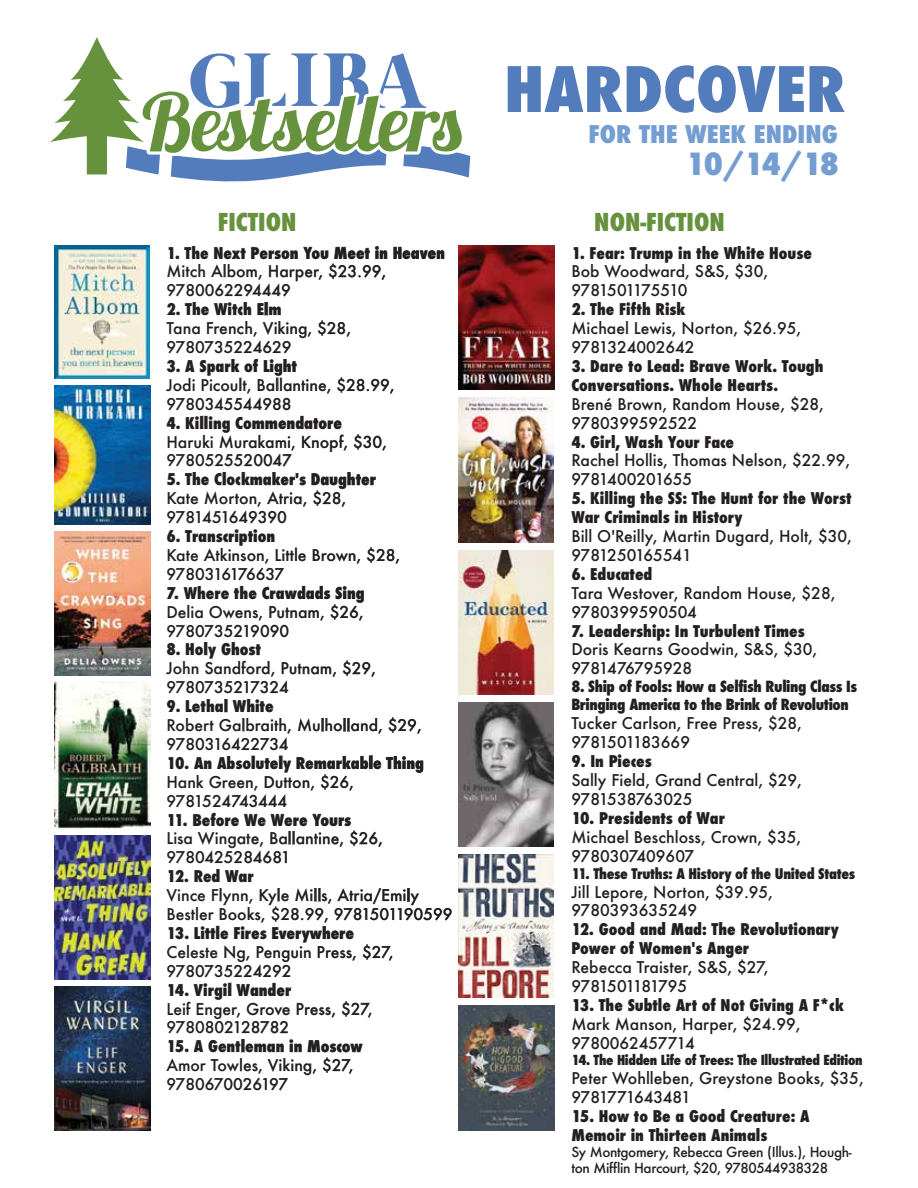
<style>
.page{position:relative;width:918px;height:1188px;background:#fff}
.page>*{position:absolute;margin:0;border:0;box-sizing:border-box;transform-origin:0 0}
.t1{font:800 condensed 60.9px "Futura";color:#537cbd;scale:1.08 1}
.t2{font:800 condensed 29.7px "Futura";color:#749dd2;scale:1.08 1}
.t3{font:800 condensed 24px "Futura";color:#67923d}
.t4{font:800 condensed 23.7px "Futura";color:#749dd2;scale:1.08 1}
.t5{font:500 15.75px/18.9px "Futura";color:#231f20}
.t6{font:800 condensed 15.75px/18.9px "Futura";color:#231f20}
.t7{font:800 condensed 15px/18px "Futura";letter-spacing:-.025em;color:#231f20}
.t8{font:800 condensed 14.25px "Futura";letter-spacing:-.025em;color:#231f20}
.t9{font:500 13.5px/16.2px "Futura";letter-spacing:-.025em;color:#231f20}
.t10{font:800 condensed 13.5px "Futura";letter-spacing:-.025em;color:#231f20}
</style>
<div class="page">
<svg style="left:394px;top:247px;width:50px;height:12px"></svg>
<svg style="left:177px;top:246px;width:210px;height:69px"></svg>
<svg style="left:318px;top:321px;width:32px;height:16px"></svg>
<svg style="left:177px;top:321px;width:134px;height:32px"></svg>
<svg style="left:337px;top:377px;width:57px;height:17px"></svg>
<svg style="left:177px;top:359px;width:153px;height:51px"></svg>
<svg style="left:177px;top:416px;width:222px;height:164px"></svg>
<svg style="left:177px;top:586px;width:198px;height:126px"></svg>
<svg style="left:298px;top:718px;width:84px;height:16px"></svg>
<svg style="left:389px;top:718px;width:32px;height:16px"></svg>
<svg style="left:177px;top:718px;width:114px;height:32px"></svg>
<svg style="left:177px;top:756px;width:246px;height:126px"></svg>
<svg style="left:177px;top:888px;width:275px;height:89px"></svg>
<svg style="left:177px;top:983px;width:195px;height:108px"></svg>
<img style="left:55px;top:682px;width:95px;height:147px">
<img style="left:459px;top:246px;width:95px;height:144px">
<img style="left:459px;top:398px;width:95px;height:144px">
<img style="left:459px;top:703px;width:95px;height:144px">
<img style="left:55px;top:246px;width:95px;height:133px">
<img style="left:55px;top:385px;width:95px;height:140px">
<img style="left:55px;top:836px;width:95px;height:144px">
<img style="left:55px;top:986px;width:95px;height:144px">
<img style="left:55px;top:531px;width:95px;height:144px">
<img style="left:459px;top:550px;width:95px;height:144px">
<img style="left:459px;top:855px;width:95px;height:143px">
<img style="left:459px;top:1006px;width:96px;height:124px">
<svg style="left:50px;top:37px;width:420px;height:145px"></svg>
<h1 class="t1" style="left:504px;top:48px;width:318px">HARDCOVER</h1>
<h2 class="t2" style="left:686px;top:144px;width:143px">10/14/18</h2>
<h3 class="t4" style="left:589px;top:118px;width:232px">FOR THE WEEK ENDING</h3>
<h3 class="t3" style="left:218px;top:206px;width:80px">FICTION</h3>
<h3 class="t3" style="left:594px;top:206px;width:132px">NON-FICTION</h3>
<p class="t6" style="left:166px;top:243px;width:280px">1. The Next Person You Meet in Heaven</p>
<p class="t5" style="left:166px;top:262px;width:222px">Mitch Albom, Harper, $23.99,<br>9780062294449</p>
<p class="t6" style="left:166px;top:300px;width:117px">2. The Witch Elm</p>
<p class="t5" style="left:166px;top:319px;width:186px">Tana French, Viking, $28,<br>9780735224629</p>
<p class="t6" style="left:166px;top:357px;width:132px">3. A Spark of Light</p>
<p class="t5" style="left:166px;top:375px;width:230px">Jodi Picoult, Ballantine, $28.99,<br>9780345544988</p>
<p class="t6" style="left:166px;top:413px;width:177px">4. Killing Commendatore</p>
<p class="t5" style="left:166px;top:432px;width:222px">Haruki Murakami, Knopf, $30,<br>9780525520047</p>
<p class="t6" style="left:166px;top:470px;width:211px">5. The Clockmaker's Daughter</p>
<p class="t5" style="left:166px;top:489px;width:182px">Kate Morton, Atria, $28,<br>9781451649390</p>
<p class="t6" style="left:166px;top:527px;width:110px">6. Transcription</p>
<p class="t5" style="left:166px;top:545px;width:235px">Kate Atkinson, Little Brown, $28,<br>9780316176637</p>
<p class="t6" style="left:166px;top:584px;width:200px">7. Where the Crawdads Sing</p>
<p class="t5" style="left:166px;top:602px;width:199px">Delia Owens, Putnam, $26,<br>9780735219090</p>
<p class="t6" style="left:166px;top:640px;width:96px">8. Holy Ghost</p>
<p class="t5" style="left:166px;top:659px;width:211px">John Sandford, Putnam, $29,<br>9780735217324</p>
<p class="t6" style="left:166px;top:697px;width:109px">9. Lethal White</p>
<p class="t5" style="left:166px;top:716px;width:257px">Robert Galbraith, Mulholland, $29,<br>9780316422734</p>
<p class="t6" style="left:166px;top:754px;width:259px">10. An Absolutely Remarkable Thing</p>
<p class="t5" style="left:166px;top:772px;width:189px">Hank Green, Dutton, $26,<br>9781524743444</p>
<p class="t6" style="left:166px;top:810px;width:186px">11. Before We Were Yours</p>
<p class="t5" style="left:166px;top:829px;width:218px">Lisa Wingate, Ballantine, $26,<br>9780425284681</p>
<p class="t6" style="left:166px;top:867px;width:89px">12. Red War</p>
<p class="t5" style="left:166px;top:886px;width:288px">Vince Flynn, Kyle Mills, Atria/Emily<br>Bestler Books, $28.99, 9781501190599</p>
<p class="t6" style="left:166px;top:924px;width:189px">13. Little Fires Everywhere</p>
<p class="t5" style="left:166px;top:942px;width:229px">Celeste Ng, Penguin Press, $27,<br>9780735224292</p>
<p class="t6" style="left:166px;top:980px;width:126px">14. Virgil Wander</p>
<p class="t5" style="left:166px;top:999px;width:208px">Leif Enger, Grove Press, $27,<br>9780802128782</p>
<p class="t6" style="left:166px;top:1037px;width:198px">15. A Gentleman in Moscow</p>
<p class="t5" style="left:166px;top:1056px;width:189px">Amor Towles, Viking, $27,<br>9780670026197</p>
<p class="t6" style="left:571px;top:243px;width:242px">1. Fear: Trump in the White House</p>
<p class="t5" style="left:571px;top:262px;width:199px">Bob Woodward, S&amp;S, $30,<br>9781501175510</p>
<p class="t6" style="left:571px;top:300px;width:115px">2. The Fifth Risk</p>
<p class="t5" style="left:571px;top:319px;width:232px">Michael Lewis, Norton, $26.95,<br>9781324002642</p>
<p class="t6" style="left:571px;top:357px;width:254px">3. Dare to Lead: Brave Work. Tough<br>Conversations. Whole Hearts.</p>
<p class="t5" style="left:571px;top:394px;width:254px">Brené Brown, Random House, $28,<br>9780399592522</p>
<p class="t6" style="left:571px;top:432px;width:164px">4. Girl, Wash Your Face</p>
<p class="t5" style="left:571px;top:451px;width:281px">Rachel Hollis, Thomas Nelson, $22.99,<br>9781400201655</p>
<p class="t6" style="left:571px;top:489px;width:282px">5. Killing the SS: The Hunt for the Worst<br>War Criminals in History</p>
<p class="t5" style="left:571px;top:527px;width:282px">Bill O'Reilly, Martin Dugard, Holt, $30,<br>9781250165541</p>
<p class="t6" style="left:571px;top:565px;width:83px">6. Educated</p>
<p class="t5" style="left:571px;top:583px;width:266px">Tara Westover, Random House, $28,<br>9780399590504</p>
<p class="t6" style="left:571px;top:621px;width:235px">7. Leadership: In Turbulent Times</p>
<p class="t5" style="left:571px;top:640px;width:248px">Doris Kearns Goodwin, S&amp;S, $30,<br>9781476795928</p>
<p class="t7" style="left:571px;top:678px;width:287px">8. Ship of Fools: How a Selfish Ruling Class Is<br>Bringing America to the Brink of Revolution</p>
<p class="t5" style="left:571px;top:714px;width:232px">Tucker Carlson, Free Press, $28,<br>9781501183669</p>
<p class="t6" style="left:571px;top:752px;width:82px">9. In Pieces</p>
<p class="t5" style="left:571px;top:770px;width:232px">Sally Field, Grand Central, $29,<br>9781538763025</p>
<p class="t6" style="left:571px;top:809px;width:155px">10. Presidents of War</p>
<p class="t5" style="left:571px;top:827px;width:231px">Michael Beschloss, Crown, $35,<br>9780307409607</p>
<p class="t8" style="left:571px;top:864px;width:285px">11. These Truths: A History of the United States</p>
<p class="t5" style="left:571px;top:882px;width:203px">Jill Lepore, Norton, $39.95,<br>9780393635249</p>
<p class="t6" style="left:571px;top:920px;width:269px">12. Good and Mad: The Revolutionary<br>Power of Women's Anger</p>
<p class="t5" style="left:571px;top:958px;width:199px">Rebecca Traister, S&amp;S, $27,<br>9781501181795</p>
<p class="t6" style="left:571px;top:996px;width:274px">13. The Subtle Art of Not Giving A F*ck</p>
<p class="t5" style="left:571px;top:1014px;width:231px">Mark Manson, Harper, $24.99,<br>9780062457714</p>
<p class="t10" style="left:571px;top:1051px;width:293px">14. The Hidden Life of Trees: The Illustrated Edition</p>
<p class="t5" style="left:571px;top:1068px;width:294px">Peter Wohlleben, Greystone Books, $35,<br>9781771643481</p>
<p class="t6" style="left:571px;top:1106px;width:240px">15. How to Be a Good Creature: A<br>Memoir in Thirteen Animals</p>
<p class="t9" style="left:571px;top:1143px;width:282px">Sy Montgomery, Rebecca Green (Illus.), Hough&shy;ton Mifflin Harcourt, $20, 9780544938328</p>
</div>
